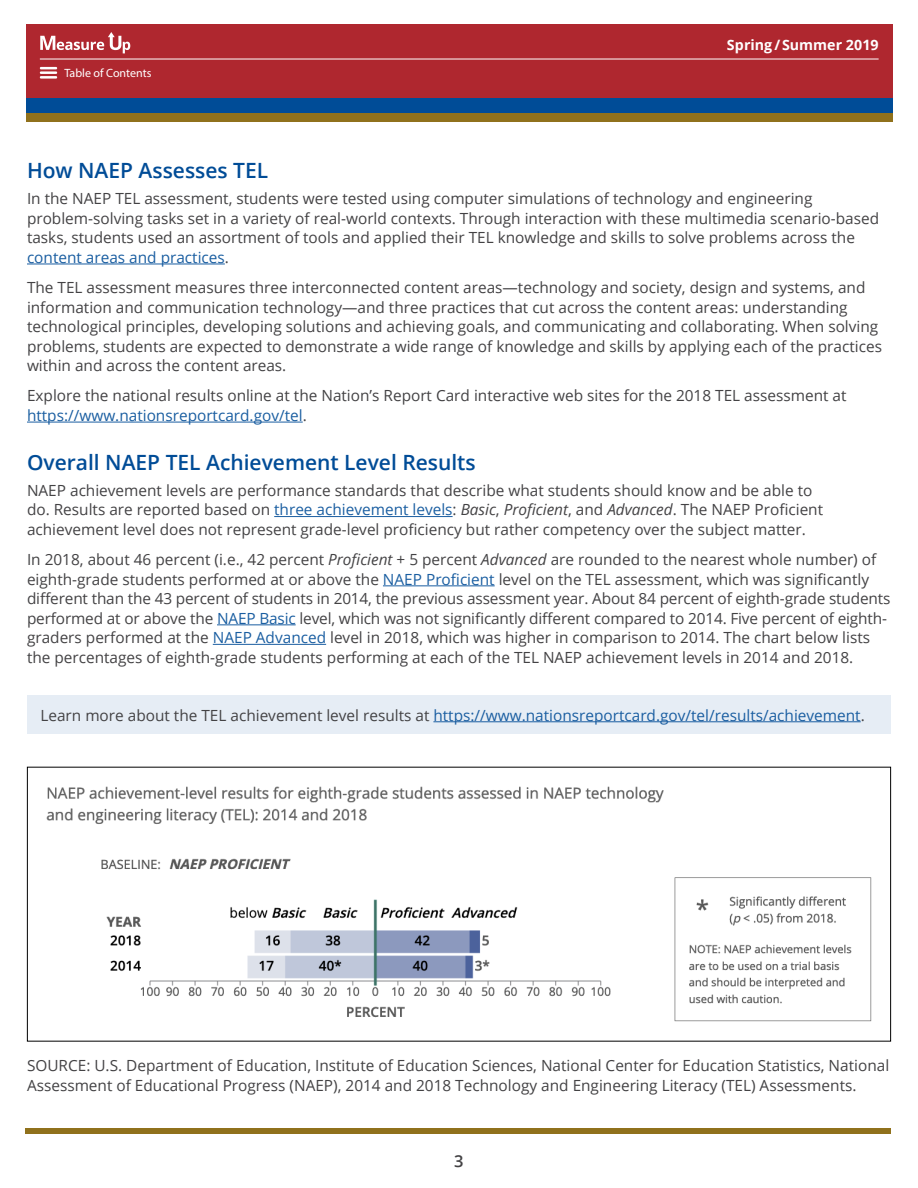
<style>
.page{position:relative;width:918px;height:1188px;background:#fff}
.page>*{position:absolute;margin:0;border:0;box-sizing:border-box;transform-origin:0 0}
.t1{font:600 21px "Open Sans";color:#004c97}
.t2{font:600 16.5px "Open Sans";color:#434244}
.t3{font:15.3px/19.5px "Open Sans";color:#434244}
.t4{font:15.3px "Open Sans";color:#1a5ea1}
.t5{font:700 14.25px "Open Sans";letter-spacing:.005em;color:#fff}
.t6{font:12px "Myriad Pro";color:#fff}
.s1{color:#1a5ea1}
.s2{font-style:italic}
.s3{color:#434244}
</style>
<div class="page">
<div style="left:26px;top:24px;width:866px;height:75px;background:#af272f"></div>
<div style="left:26px;top:99px;width:866px;height:15px;background:#004c97"></div>
<div style="left:26px;top:114px;width:866px;height:8px;background:#90711c"></div>
<hr style="left:40px;top:59px;width:839px;height:1px;background:#fff">
<svg style="left:40px;top:32px;width:90px;height:21px"></svg>
<div style="left:26px;top:1128px;width:865px;height:6px;background:#90711c"></div>
<svg style="left:40px;top:67px;width:17px;height:2px"></svg>
<hr style="left:40px;top:71px;width:17px;height:3px;background:#fff">
<hr style="left:40px;top:76px;width:17px;height:3px;background:#fff">
<hr style="left:27px;top:264px;width:198px;height:1px;background:#1a5ea1">
<hr style="left:27px;top:422px;width:276px;height:1px;background:#1a5ea1">
<hr style="left:274px;top:516px;width:179px;height:1px;background:#1a5ea1">
<hr style="left:383px;top:585px;width:112px;height:1px;background:#1a5ea1">
<hr style="left:217px;top:624px;width:79px;height:1px;background:#1a5ea1">
<hr style="left:213px;top:644px;width:113px;height:1px;background:#1a5ea1">
<div style="left:27px;top:695px;width:864px;height:39px;background:#e6edf5"></div>
<hr style="left:433px;top:721px;width:428px;height:1px;background:#1a5ea1">
<img style="left:46px;top:786px;width:826px;height:236px">
<p class="t6" style="left:64px;top:66px;width:89px">Table of Contents</p>
<p class="t5" style="left:727px;top:35px;width:153px">Spring /Summer 2019</p>
<h2 class="t1" style="left:27px;top:156px;width:243px">How NAEP Assesses TEL</h2>
<p class="t3" style="left:27px;top:189px;width:854px">In the NAEP TEL assessment, students were tested using computer simulations of technology and engineering problem-solving tasks set in a variety of real-world contexts. Through interaction with these multimedia scenario-based tasks, students used an assortment of tools and applied their TEL knowledge and skills to solve problems across the <span class="s1">content areas and practices</span>.</p>
<p class="t3" style="left:27px;top:277px;width:857px">The TEL assessment measures three interconnected content areas—technology and society, design and systems, and information and communication technology—and three practices that cut across the content areas: understanding technological principles, developing solutions and achieving goals, and communicating and collaborating. When solving problems, students are expected to demonstrate a wide range of knowledge and skills by applying each of the practices within and across the content areas.</p>
<p class="t3" style="left:27px;top:386px;width:821px">Explore the national results online at the Nation’s Report Card interactive web sites for the 2018 TEL assessment at <span class="s1">https://www.nationsreportcard.gov/tel</span>.</p>
<h2 class="t1" style="left:27px;top:448px;width:450px">Overall NAEP TEL Achievement Level Results</h2>
<p class="t3" style="left:27px;top:480px;width:798px">NAEP achievement levels are performance standards that describe what students should know and be able to do. Results are reported based on <span class="s1">three achievement levels</span>: <span class="s2">Basic</span>, <span class="s2">Proficient</span>, and <span class="s2">Advanced</span>. The NAEP Proficient achievement level does not represent grade-level proficiency but rather competency over the subject matter.</p>
<p class="t3" style="left:27px;top:550px;width:865px">In 2018, about 46 percent (i.e., 42 percent <span class="s2">Proficient</span> + 5 percent <span class="s2">Advanced</span> are rounded to the nearest whole number) of eighth-grade students performed at or above the <span class="s1">NAEP Proficient</span> level on the TEL assessment, which was significantly different than the 43 percent of students in 2014, the previous assessment year. About 84 percent of eighth-grade students performed at or above the <span class="s1">NAEP Basic</span> level, which was not significantly different compared to 2014. Five percent of eighth&shy;graders performed at the <span class="s1">NAEP Advanced</span> level in 2018, which was higher in comparison to 2014. The chart below lists the percentages of eighth-grade students performing at each of the TEL NAEP achievement levels in 2014 and 2018.</p>
<p class="t4" style="left:40px;top:705px;width:826px"><span class="s3">Learn more about the TEL achievement level results at</span> https://www.nationsreportcard.gov/tel/results/achievement<span class="s3">.</span></p>
<p class="t3" style="left:27px;top:1056px;width:864px">SOURCE: U.S. Department of Education, Institute of Education Sciences, National Center for Education Statistics, National<br>Assessment of Educational Progress (NAEP), 2014 and 2018 Technology and Engineering Literacy (TEL) Assessments.</p>
<p class="t2" style="left:454px;top:1150px;width:11px">3</p>
</div>
